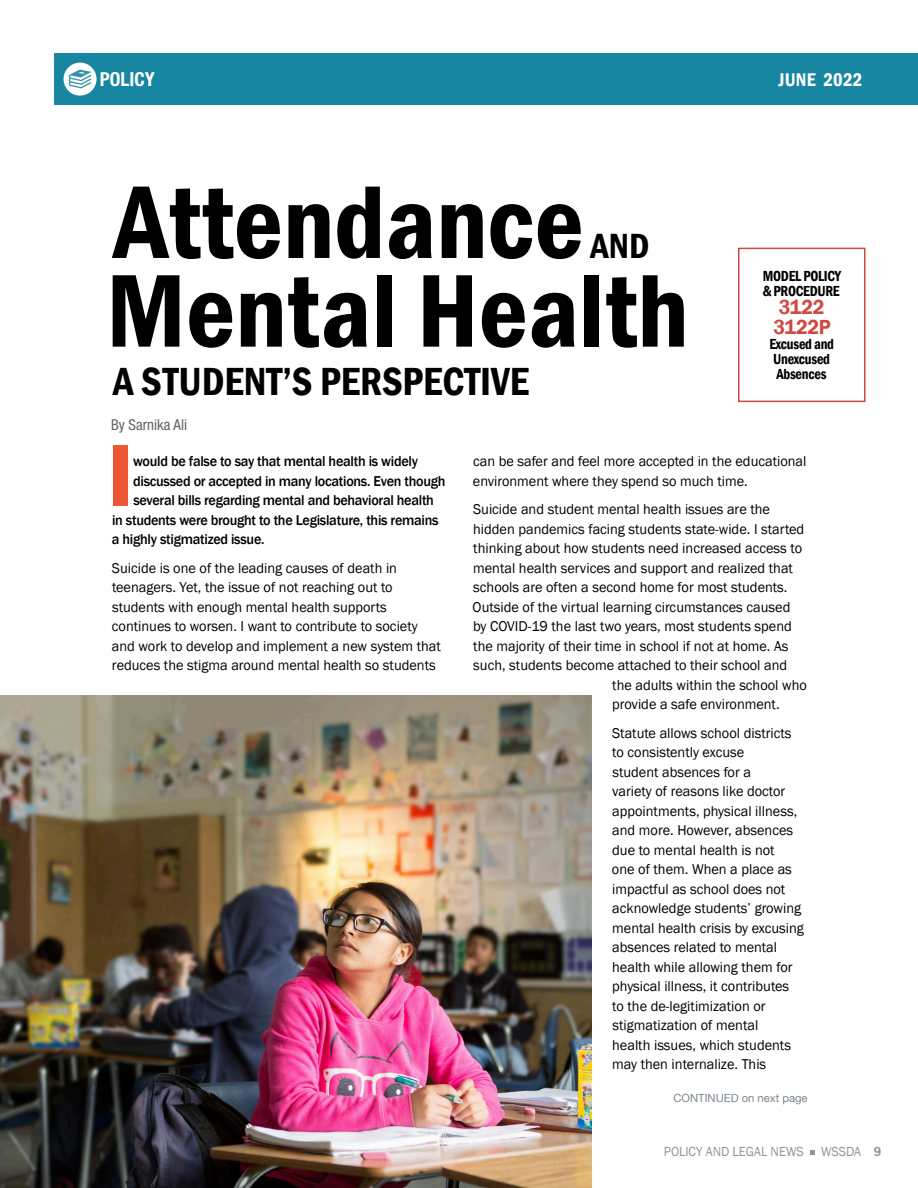
<style>
.page{position:relative;width:918px;height:1188px;background:#fff}
.page>*{position:absolute;margin:0;border:0;box-sizing:border-box;transform-origin:0 0}
.t1{font:600 condensed 107.1px "Franklin Gothic";color:#000}
.Body_Franklin{font:600 90.75px "Franklin Gothic";color:#ee5736}
.t2{font:600 condensed 40.35px "Franklin Gothic";color:#000}
.t3{font:600 condensed 36px "Franklin Gothic";color:#000}
.t4{font:600 21px/19.5px "Franklin Gothic";letter-spacing:-.02em;color:#cf4a41;scale:.95 1}
.Header_0{font:700 condensed 19.35px "Helvetica Neue LT Std";color:#fff}
.t5{font:600 condensed 18.9px "Franklin Gothic";letter-spacing:.01em;color:#fff}
.t6{font:600 condensed 15px/15px "Franklin Gothic";letter-spacing:-.02em;color:#000;scale:.95 1}
.t7{font:condensed 15px "Helvetica Neue LT Std";color:#636366}
.t8{font:14.7px/19.5px "Franklin Gothic";color:#000}
.Body_Franklin-2{font:500 14.7px "Franklin Gothic";letter-spacing:-.02em;color:#000}
.t9{font:13.5px "Franklin Gothic";color:#939498;scale:.95 1}
.t10{font:11.25px "Helvetica Neue";color:#7d878f}
.s1{font-weight:600}
</style>
<div class="page">
<svg style="left:810px;top:1150px;width:5px;height:5px"></svg>
<div style="left:54px;top:54px;width:864px;height:51px;background:#1686a1"></div>
<div style="left:64px;top:63px;width:33px;height:33px;background:#fff;border-radius:50%"></div>
<svg style="left:69px;top:70px;width:22px;height:18px"></svg>
<div style="left:738px;top:248px;width:128px;height:154px;border:2px solid #cf4a41"></div>
<img style="left:0;top:695px;width:591px;height:493px">
<p class="Header_0" style="left:100px;top:68px;width:57px">POLICY</p>
<p class="t5" style="left:778px;top:67px;width:86px">JUNE 2022</p>
<p class="t1" style="left:114px;top:151px;width:472px">Attendance</p>
<p class="t1" style="left:106px;top:239px;width:584px">Mental Health</p>
<p class="t3" style="left:590px;top:222px;width:60px">AND</p>
<p class="t2" style="left:113px;top:355px;width:418px">A STUDENT’S PERSPECTIVE</p>
<p class="t7" style="left:111px;top:416px;width:78px">By Sarnika Ali</p>
<p class="t6" style="left:762px;top:269px;width:85px">MODEL POLICY &amp; PROCEDURE</p>
<p class="t4" style="left:774px;top:298px;width:62px">3122<br>3122P</p>
<p class="t6" style="left:769px;top:336px;width:69px">Excused and</p>
<p class="t6" style="left:773px;top:351px;width:61px">Unexcused<br>Absences</p>
<p class="Body_Franklin" style="left:107px;top:419px;width:28px">I</p>
<p class="Body_Franklin-2" style="left:133px;top:452px;width:286px">would be false to say that mental health is widely</p>
<p class="Body_Franklin-2" style="left:133px;top:472px;width:314px">discussed or accepted in many locations. Even though</p>
<p class="Body_Franklin-2" style="left:133px;top:491px;width:302px">several bills regarding mental and behavioral health</p>
<p class="Body_Franklin-2" style="left:112px;top:511px;width:328px">in students were brought to the Legislature, this remains</p>
<p class="Body_Franklin-2" style="left:112px;top:530px;width:154px">a highly stigmatized issue.</p>
<p class="t8" style="left:112px;top:558px;width:331px">Suicide is one of the leading causes of death in teenagers. Yet, the issue of not reaching out to students with enough mental health supports continues to worsen. I want to contribute to society and work to develop and implement a new system that reduces the stigma around mental health so students</p>
<p class="t8" style="left:473px;top:452px;width:335px">can be safer and feel more accepted in the educational environment where they spend so much time.</p>
<p class="t8" style="left:473px;top:500px;width:298px">Suicide and student mental health issues are the</p>
<p class="t8" style="left:473px;top:519px;width:333px">hidden pandemics facing students state-wide. I started</p>
<p class="t8" style="left:473px;top:539px;width:330px">thinking about how students need increased access to</p>
<p class="t8" style="left:473px;top:558px;width:321px">mental health services and support and realized that</p>
<p class="t8" style="left:473px;top:578px;width:316px">schools are often a second home for most students.</p>
<p class="t8" style="left:473px;top:597px;width:319px">Outside of the virtual learning circumstances caused</p>
<p class="t8" style="left:473px;top:617px;width:320px">by COVID-19 the last two years, most students spend</p>
<p class="t8" style="left:473px;top:636px;width:317px">the majority of their time in school if not at home. As</p>
<p class="t8" style="left:473px;top:656px;width:315px">such, students become attached to their school and</p>
<p class="t8" style="left:612px;top:675px;width:196px">the adults within the school who</p>
<p class="t8" style="left:612px;top:695px;width:169px">provide a safe environment.</p>
<p class="t8" style="left:612px;top:723px;width:193px">Statute allows school districts to consistently excuse<br>student absences for a<br>variety of reasons like doctor appointments, physical illness, and more. However, absences due to mental health is not<br>one of them. When a place as impactful as school does not acknowledge students’ growing mental health crisis by excusing absences related to mental health while allowing them for physical illness, it contributes to the de-legitimization or stigmatization of mental<br>health issues, which students may then internalize. This</p>
<p class="t10" style="left:673px;top:1090px;width:136px">CONTINUED on next page</p>
<p class="t9" style="left:664px;top:1143px;width:149px">POLICY AND LEGAL NEWS</p>
<p class="t9" style="left:821px;top:1143px;width:65px">WSSDA <span class="s1">9</span></p>
</div>
